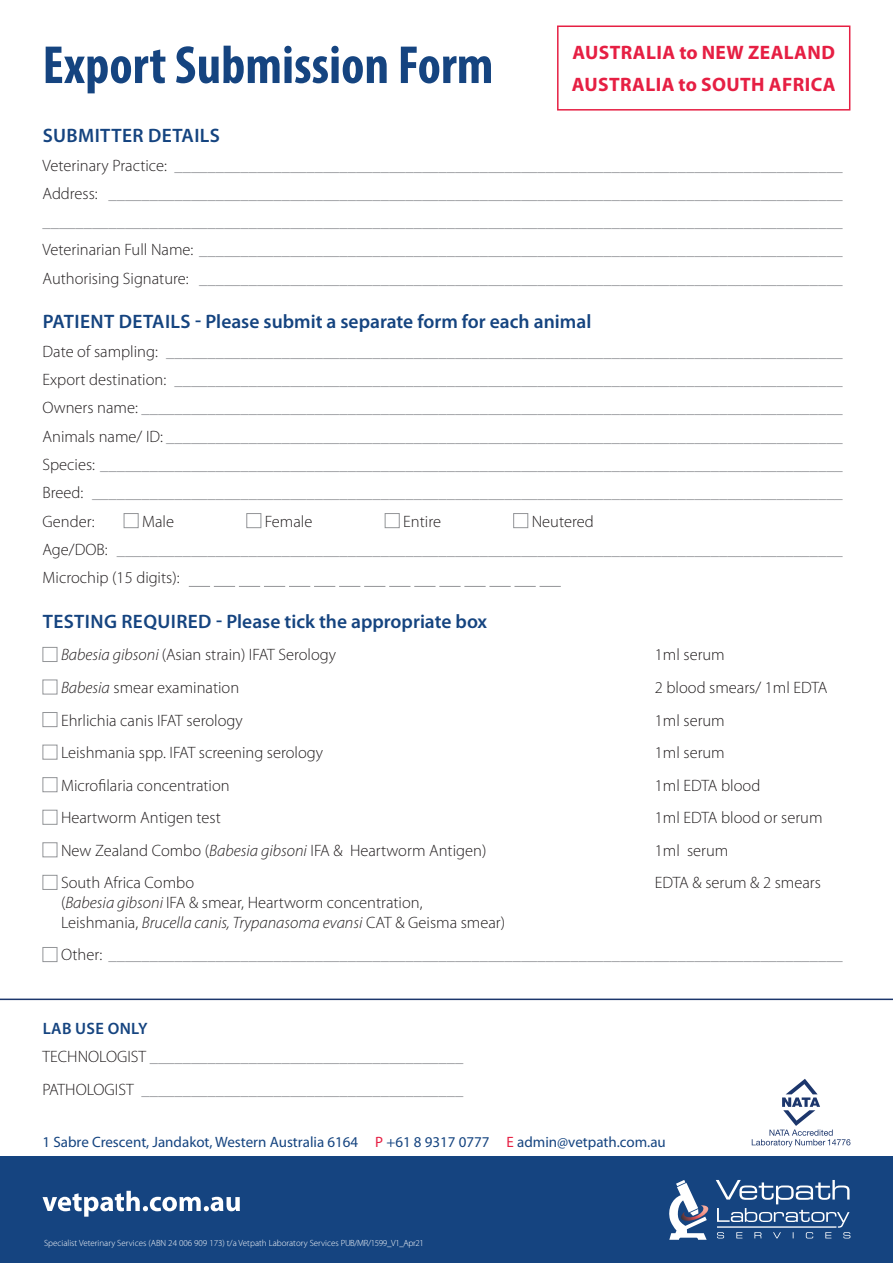
<style>
.page{position:relative;width:893px;height:1263px;background:#fff}
.page>*{position:absolute;margin:0;border:0;box-sizing:border-box;transform-origin:0 0}
.t1{font:700 condensed 54px "Myriad Pro";color:#154480}
.t2{font:600 19.5px "Myriad Pro";color:#154480}
.t3{font:700 19.5px/32px "Myriad Pro";letter-spacing:.02em;color:#e61f43}
.t4{font:600 19.5px "Myriad Pro";letter-spacing:.02em;color:#154480}
.t5{font:300 16.5px/28.3px "Myriad Pro";color:#939598;text-align:justify}
.t6{font:300 16.5px/19.8px "Myriad Pro";color:#231f20}
.t7{font:15px "Myriad Pro";color:#154480}
.t8{font:300 9px "Myriad Pro";color:#fff}
.s1{color:#231f20}
.s2{font-style:italic}
.s3{font-weight:600;color:#154480}
.s4{color:#e61f43}
</style>
<div class="page">
<div style="left:0;top:1157px;width:893px;height:106px;background:#154480"></div>
<svg style="left:43px;top:1191px;width:197px;height:25px"></svg>
<svg style="left:669px;top:1180px;width:181px;height:60px"></svg>
<div style="left:124px;top:513px;width:15px;height:15px;border:1px solid #939598"></div>
<div style="left:246px;top:513px;width:15px;height:15px;border:1px solid #939598"></div>
<div style="left:385px;top:513px;width:15px;height:15px;border:1px solid #939598"></div>
<div style="left:513px;top:513px;width:15px;height:15px;border:1px solid #939598"></div>
<div style="left:43px;top:647px;width:14px;height:15px;border:1px solid #939598"></div>
<div style="left:43px;top:679px;width:14px;height:15px;border:1px solid #939598"></div>
<div style="left:43px;top:712px;width:14px;height:15px;border:1px solid #939598"></div>
<div style="left:43px;top:745px;width:14px;height:14px;border:1px solid #939598"></div>
<div style="left:43px;top:777px;width:14px;height:15px;border:1px solid #939598"></div>
<div style="left:43px;top:810px;width:14px;height:15px;border:1px solid #939598"></div>
<div style="left:43px;top:842px;width:14px;height:15px;border:1px solid #939598"></div>
<div style="left:43px;top:875px;width:14px;height:15px;border:1px solid #939598"></div>
<div style="left:43px;top:947px;width:14px;height:15px;border:1px solid #939598"></div>
<div style="left:557px;top:26px;width:293px;height:85px;border:2px solid #e61f43"></div>
<svg style="left:752px;top:1079px;width:98px;height:68px"></svg>
<svg style="left:189px;top:586px;width:372px;height:1px"></svg>
<hr style="left:0;top:998px;width:893px;height:2px;background:#1c366c">
<h1 class="t1" style="left:43px;top:31px;width:452px">Export Submission Form</h1>
<p class="t3" style="left:572px;top:36px;width:265px">AUSTRALIA to NEW ZEALAND<br>AUSTRALIA to SOUTH AFRICA</p>
<p class="t4" style="left:43px;top:123px;width:179px">SUBMITTER DETAILS</p>
<p class="t5" style="left:43px;top:151px;width:802px"><span class="s1">Veterinary Practice:</span> _________________________________________________________________________________ <span class="s1">Address:</span> _________________________________________________________________________________________ _________________________________________________________________________________________________ <span class="s1">Veterinarian Full Name:</span> ______________________________________________________________________________ <span class="s1">Authorising Signature:</span> ______________________________________________________________________________</p>
<p class="t2" style="left:43px;top:309px;width:550px">PATIENT DETAILS - Please submit a separate form for each animal</p>
<p class="t5" style="left:43px;top:337px;width:802px"><span class="s1">Date of sampling:</span> __________________________________________________________________________________ <span class="s1">Export destination:</span> _________________________________________________________________________________ <span class="s1">Owners name:</span> _____________________________________________________________________________________ <span class="s1">Animals name/ ID:</span> __________________________________________________________________________________ <span class="s1">Species:</span> __________________________________________________________________________________________ <span class="s1">Breed:</span> ___________________________________________________________________________________________ <span class="s1">Gender:</span></p>
<p class="t5" style="left:43px;top:507px;width:802px;text-align:left;text-indent:489px"><span class="s1">Neutered<br>Age/DOB:</span> ________________________________________________________________________________________<br><span class="s1">Microchip (15 digits):</span></p>
<p class="t2" style="left:43px;top:609px;width:446px">TESTING REQUIRED - Please tick the appropriate box</p>
<p class="t6" style="left:61px;top:645px;width:277px"><span class="s2">Babesia gibsoni</span> (Asian strain) IFAT Serology</p>
<p class="t6" style="left:655px;top:645px;width:71px">1ml serum</p>
<p class="t6" style="left:61px;top:678px;width:180px"><span class="s2">Babesia</span> smear examination</p>
<p class="t6" style="left:655px;top:678px;width:174px">2 blood smears/ 1ml EDTA</p>
<p class="t6" style="left:61px;top:710px;width:183px">Ehrlichia canis IFAT serology</p>
<p class="t6" style="left:655px;top:710px;width:71px">1ml serum</p>
<p class="t6" style="left:61px;top:743px;width:264px">Leishmania spp. IFAT screening serology</p>
<p class="t6" style="left:655px;top:743px;width:71px">1ml serum</p>
<p class="t6" style="left:61px;top:775px;width:170px">Microfilaria concentration</p>
<p class="t6" style="left:655px;top:775px;width:107px">1ml EDTA blood</p>
<p class="t6" style="left:61px;top:808px;width:161px">Heartworm Antigen test</p>
<p class="t6" style="left:655px;top:808px;width:169px">1ml EDTA blood or serum</p>
<p class="t6" style="left:61px;top:841px;width:427px">New Zealand Combo (<span class="s2">Babesia gibsoni</span> IFA &amp; Heartworm Antigen)</p>
<p class="t6" style="left:655px;top:841px;width:75px">1ml serum</p>
<p class="t6" style="left:61px;top:873px;width:135px">South Africa Combo</p>
<p class="t6" style="left:655px;top:873px;width:168px">EDTA &amp; serum &amp; 2 smears</p>
<p class="t6" style="left:61px;top:893px;width:446px">(<span class="s2">Babesia gibsoni</span> IFA &amp; smear, Heartworm concentration,<br>Leishmania, <span class="s2">Brucella canis, Trypanasoma evansi</span> CAT &amp; Geisma smear)</p>
<p class="t5" style="left:61px;top:941px;width:783px"><span class="s1">Other:</span> _________________________________________________________________________________________</p>
<p class="t6" style="left:142px;top:511px;width:33px">Male</p>
<p class="t6" style="left:265px;top:511px;width:49px">Female</p>
<p class="t6" style="left:403px;top:511px;width:39px">Entire</p>
<p class="t5" style="left:43px;top:1015px;width:422px"><span class="s3">LAB USE ONLY<br></span><span class="s1">TECHNOLOGIST</span> ______________________________________</p>
<p class="t5" style="left:43px;top:1075px;width:422px"><span class="s1">PATHOLOGIST</span> _______________________________________</p>
<p class="t7" style="left:43px;top:1133px;width:625px">1 Sabre Crescent, Jandakot, Western Australia 6164 <span class="s4">P</span> +61 8 9317 0777 <span class="s4">E</span> admin@vetpath.com.au</p>
<p class="t8" style="left:44px;top:1238px;width:381px">Specialist Veterinary Services (ABN 24 006 909 173) t/a Vetpath Laboratory Services PUB/MR/1599_V1_Apr21</p>
</div>
